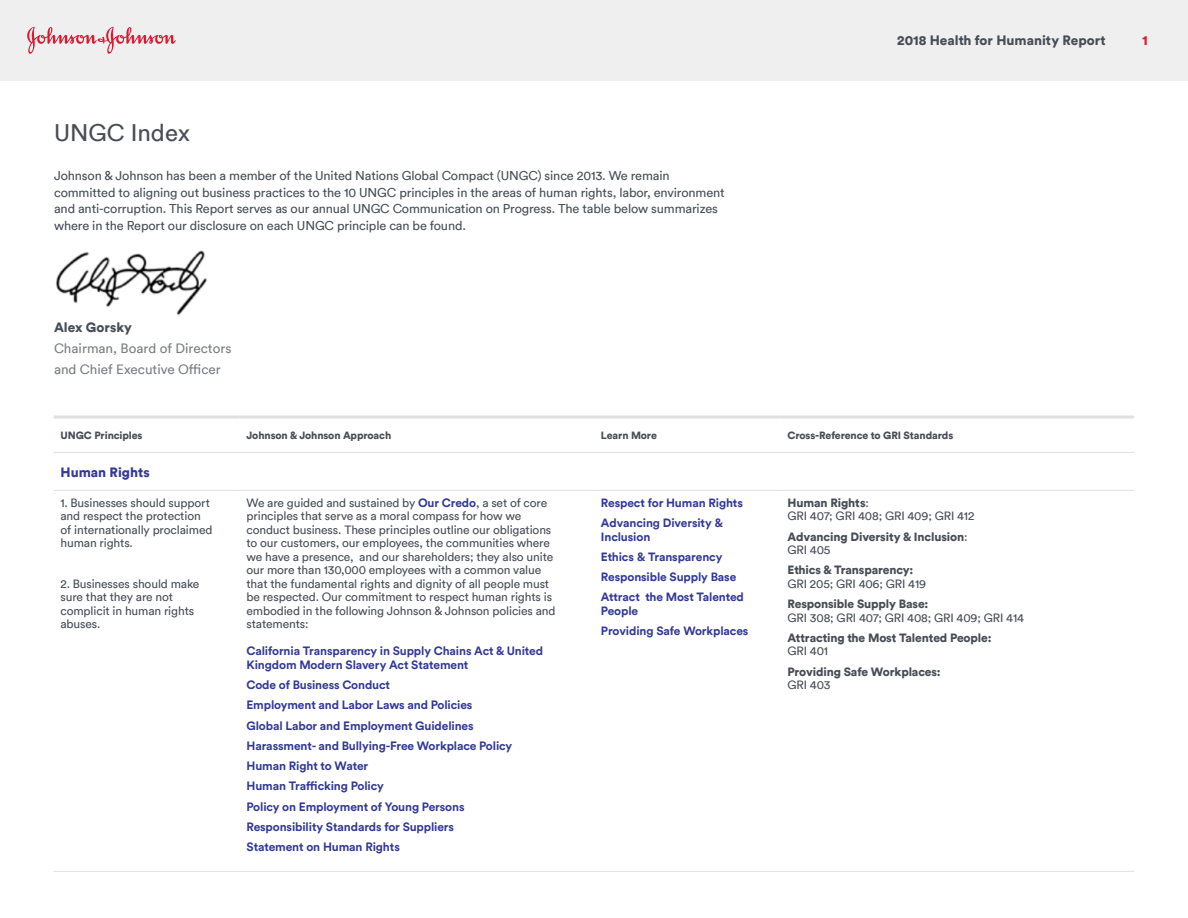
<style>
.page{position:relative;width:1188px;height:918px;background:#fff}
.page>*{position:absolute;margin:0;border:0;box-sizing:border-box;transform-origin:0 0}
.t1{font:24px "Circular Pro TT";color:#474c55}
.t2{font:13.5px/21px "Circular";color:#797d82}
.t3{font:900 13.5px "Circular Pro";color:#474c55}
.t4{font:900 13.5px "Circular";color:#313896}
.t5{font:900 13.5px "Circular";color:#474c55}
.t6{font:900 13.5px "Circular Pro";color:#da1a32}
.t7{font:12.75px/16.5px "Circular";letter-spacing:-.01em;color:#474c55}
.t8{font:12px/13.5px "Circular";letter-spacing:-.01em;color:#474c55}
.t9{font:700 12px/20.2px "Circular Pro";letter-spacing:-.01em;color:#313896}
.t10{font:700 12px/20.2px "Circular Pro TT";letter-spacing:-.01em;color:#313896}
.t11{font:900 12px/13.5px "Circular";letter-spacing:-.01em;color:#474c55}
.t12{font:900 10.5px "Circular";letter-spacing:-.01em;color:#474c55}
.s1{font-weight:900}
.s2{font-weight:400}
.s3{font-family:"Circular Pro";font-weight:700;color:#313896}
</style>
<div class="page">
<div style="left:1px;top:0;width:1187px;height:80px;background:#efeff0"></div>
<svg style="left:27px;top:27px;width:149px;height:27px"></svg>
<hr style="left:54px;top:416px;width:186px;height:2px;background:#dfe1df">
<hr style="left:240px;top:416px;width:354px;height:2px;background:#dfe1df">
<hr style="left:594px;top:416px;width:187px;height:2px;background:#dfe1df">
<hr style="left:781px;top:416px;width:353px;height:2px;background:#dfe1df">
<hr style="left:54px;top:490px;width:186px;height:1px;background:#dfe1df">
<hr style="left:240px;top:490px;width:354px;height:1px;background:#dfe1df">
<hr style="left:594px;top:490px;width:187px;height:1px;background:#dfe1df">
<hr style="left:781px;top:490px;width:353px;height:1px;background:#dfe1df">
<hr style="left:54px;top:871px;width:186px;height:1px;background:#dfe1df">
<hr style="left:240px;top:871px;width:354px;height:1px;background:#dfe1df">
<hr style="left:594px;top:871px;width:187px;height:1px;background:#dfe1df">
<hr style="left:781px;top:871px;width:353px;height:1px;background:#dfe1df">
<hr style="left:54px;top:452px;width:186px;height:1px;background:#dfe1df">
<hr style="left:240px;top:452px;width:354px;height:1px;background:#dfe1df">
<hr style="left:594px;top:452px;width:187px;height:1px;background:#dfe1df">
<hr style="left:781px;top:452px;width:353px;height:1px;background:#dfe1df">
<img style="left:56px;top:250px;width:151px;height:66px">
<h1 class="t1" style="left:54px;top:116px;width:137px">UNGC Index</h1>
<p class="t7" style="left:54px;top:167px;width:672px">Johnson &amp; Johnson has been a member of the United Nations Global Compact (UNGC) since 2013. We remain committed to aligning out business practices to the 10 UNGC principles in the areas of human rights, labor, environment and anti-corruption. This Report serves as our annual UNGC Communication on Progress. The table below summarizes where in the Report our disclosure on each UNGC principle can be found.</p>
<p class="t5" style="left:54px;top:318px;width:79px">Alex Gorsky</p>
<p class="t2" style="left:54px;top:338px;width:179px">Chairman, Board of Directors and Chief Executive Officer</p>
<p class="t3" style="left:897px;top:31px;width:210px">2018 Health for Humanity Report</p>
<p class="t6" style="left:1142px;top:31px;width:7px">1</p>
<p class="t12" style="left:61px;top:428px;width:83px">UNGC Principles</p>
<p class="t12" style="left:247px;top:428px;width:146px">Johnson &amp; Johnson Approach</p>
<p class="t12" style="left:601px;top:428px;width:58px">Learn More</p>
<p class="t12" style="left:787px;top:428px;width:167px">Cross-Reference to GRI Standards</p>
<p class="t4" style="left:61px;top:463px;width:91px">Human Rights</p>
<p class="t8" style="left:61px;top:496px;width:153px">1. Businesses should support and respect the protection of internationally proclaimed human rights.</p>
<p class="t8" style="left:61px;top:577px;width:140px">2. Businesses should make sure that they are not complicit in human rights abuses.</p>
<p class="t8" style="left:788px;top:496px;width:188px"><span class="s1">Human Rights</span>:<br>GRI 407; GRI 408; GRI 409; GRI 412</p>
<p class="t11" style="left:788px;top:529px;width:182px">Advancing Diversity &amp; Inclusion<span class="s2">:<br>GRI 405</span></p>
<p class="t11" style="left:788px;top:563px;width:127px">Ethics &amp; Transparency:</p>
<p class="t8" style="left:788px;top:577px;width:140px">GRI 205; GRI 406; GRI 419</p>
<p class="t11" style="left:788px;top:597px;width:142px">Responsible Supply Base:</p>
<p class="t8" style="left:788px;top:610px;width:238px">GRI 308; GRI 407; GRI 408; GRI 409; GRI 414</p>
<p class="t11" style="left:788px;top:631px;width:206px">Attracting the Most Talented People:</p>
<p class="t8" style="left:788px;top:644px;width:42px">GRI 401</p>
<p class="t11" style="left:788px;top:664px;width:155px">Providing Safe Workplaces:</p>
<p class="t8" style="left:788px;top:678px;width:45px">GRI 403</p>
<p class="t8" style="left:247px;top:496px;width:311px">We are guided and sustained by <span class="s3">Our Credo</span>, a set of core principles that serve as a moral compass for how we conduct business. These principles outline our obligations to our customers, our employees, the communities where we have a presence, and our shareholders; they also unite our more than 130,000 employees with a common value that the fundamental rights and dignity of all people must be respected. Our commitment to respect human rights is embodied in the following Johnson &amp; Johnson policies and statements:</p>
<p class="t9" style="left:247px;top:644px;width:298px;line-height:13.5px">California Transparency in Supply Chains Act &amp; United<br>Kingdom Modern Slavery Act Statement</p>
<p class="t9" style="left:247px;top:674px;width:267px">Code of Business Conduct<br>Employment and Labor Laws and Policies<br>Global Labor and Employment Guidelines Harassment- and Bullying-Free Workplace Policy Human Right to Water<br>Human Trafficking Policy<br>Policy on Employment of Young Persons Responsibility Standards for Suppliers Statement on Human Rights</p>
<p class="t10" style="left:601px;top:492px;width:143px">Respect for Human Rights<br>Advancing Diversity &amp;</p>
<p class="t10" style="left:601px;top:526px;width:145px">Inclusion<br>Ethics &amp; Transparency<br>Responsible Supply Base<br>Attract the Most Talented</p>
<p class="t10" style="left:601px;top:600px;width:149px">People<br>Providing Safe Workplaces</p>
</div>
